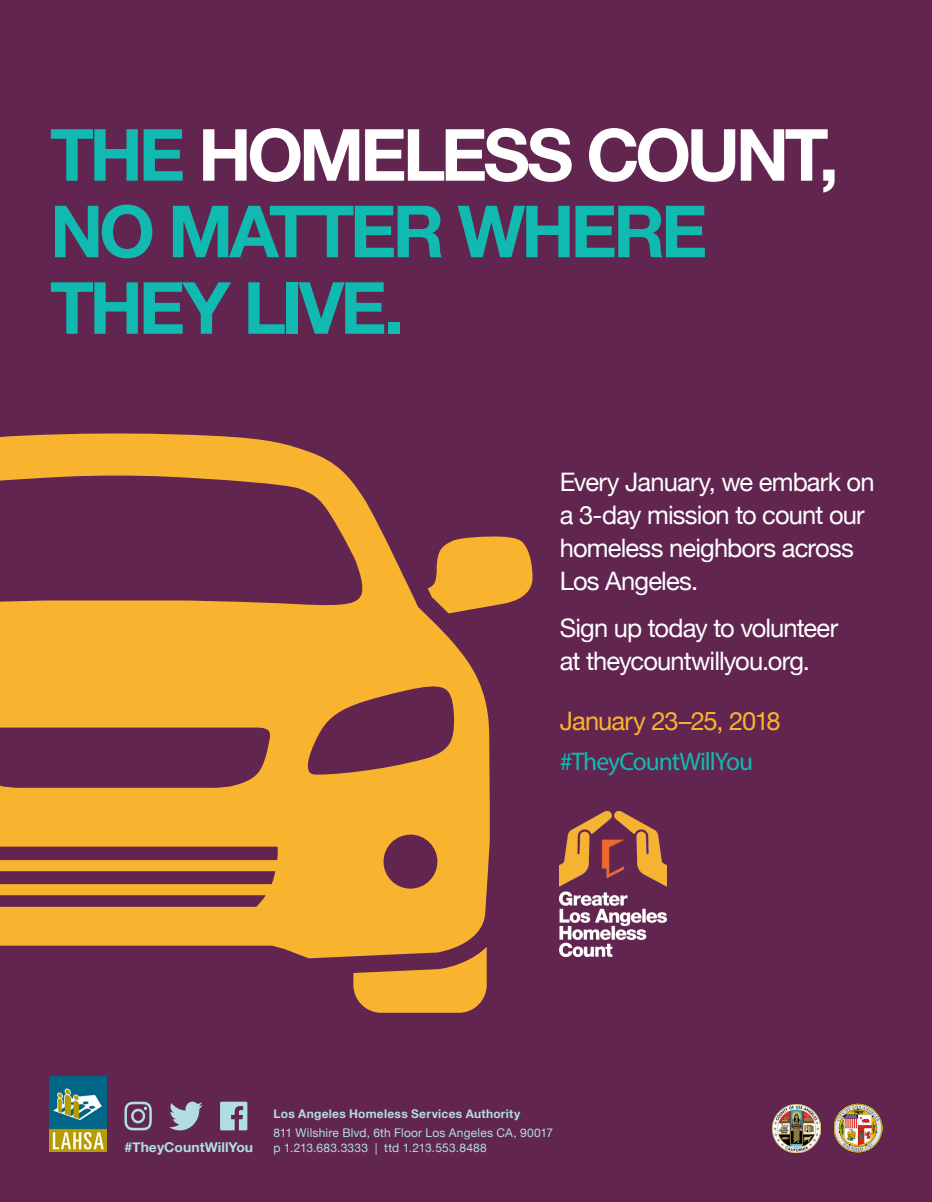
<style>
.page{position:relative;width:932px;height:1202px;background:#612550}
.page>*{position:absolute;margin:0;border:0;box-sizing:border-box;transform-origin:0 0}
.t1{font:700 72px/76.5px "Helvetica Neue";letter-spacing:-.055em;color:#10bab1}
.t2{font:700 72px "Helvetica Neue";letter-spacing:-.06em;color:#fff}
.t3{font:25.5px/33px "Helvetica Neue";letter-spacing:-.035em;color:#fff}
.t4{font:25.5px "Helvetica Neue";letter-spacing:-.035em;color:#f8b42f}
.t5{font:25.5px "Myriad Pro";letter-spacing:-.04em;color:#10bab1}
.t6{font:700 13.5px "Helvetica Neue";color:#b1dfe1}
.t7{font:12px "Helvetica Neue";letter-spacing:.015em;color:#b1dfe1}
.t8{font:700 12px "Helvetica Neue";letter-spacing:.02em;color:#b1dfe1}
.s1{color:#10bab1}
.s2{font-size:13.95px}
.s3{font-size:13.2px}
.s4{font-size:13.8px}
.s5{font-family:"Myriad Pro"}
</style>
<div class="page">
<svg style="left:353px;top:958px;width:133px;height:54px"></svg>
<svg style="left:0;top:433px;width:490px;height:525px;fill:#f8b42f"></svg>
<svg style="left:427px;top:532px;width:105px;height:81px"></svg>
<img style="left:559px;top:811px;width:107px;height:145px">
<img style="left:50px;top:1077px;width:56px;height:74px">
<img style="left:772px;top:1104px;width:48px;height:48px">
<img style="left:834px;top:1103px;width:48px;height:49px">
<svg style="left:124px;top:1101px;width:28px;height:29px"></svg>
<svg style="left:169px;top:1101px;width:34px;height:29px"></svg>
<svg style="left:220px;top:1101px;width:27px;height:29px"></svg>
<p class="t2" style="left:50px;top:98px;width:790px"><span class="s1">THE</span> HOMELESS COUNT,</p>
<p class="t1" style="left:50px;top:195px;width:659px">NO MATTER WHERE<br>THEY LIVE.</p>
<p class="t3" style="left:559px;top:467px;width:316px">Every January, we embark on a 3-day mission to count our homeless neighbors across<br>Los Angeles.</p>
<p class="t3" style="left:559px;top:613px;width:280px">Sign up today to volunteer at theycountwillyou.org.</p>
<p class="t4" style="left:559px;top:702px;width:222px">January 23–25, 2018</p>
<p class="t5" style="left:559px;top:745px;width:195px">#TheyCountWillYou</p>
<p class="t8" style="left:273px;top:1104px;width:248px">Los Angeles Homeless Services Authority</p>
<p class="t7" style="left:273px;top:1124px;width:281px">811 Wilshire Blvd, 6th Floor Los Angeles CA, 90017</p>
<p class="t6" style="left:124px;top:1136px;width:130px">#T<span class="s2">h</span><span class="s3">e</span><span class="s2">y</span>C<span class="s3">o</span><span class="s4">u</span>ntWillYou</p>
<p class="t7" style="left:273px;top:1139px;width:215px">p 1.213.683.3333 <span class="s5">|</span> ttd 1.213.553.8488</p>
</div>
